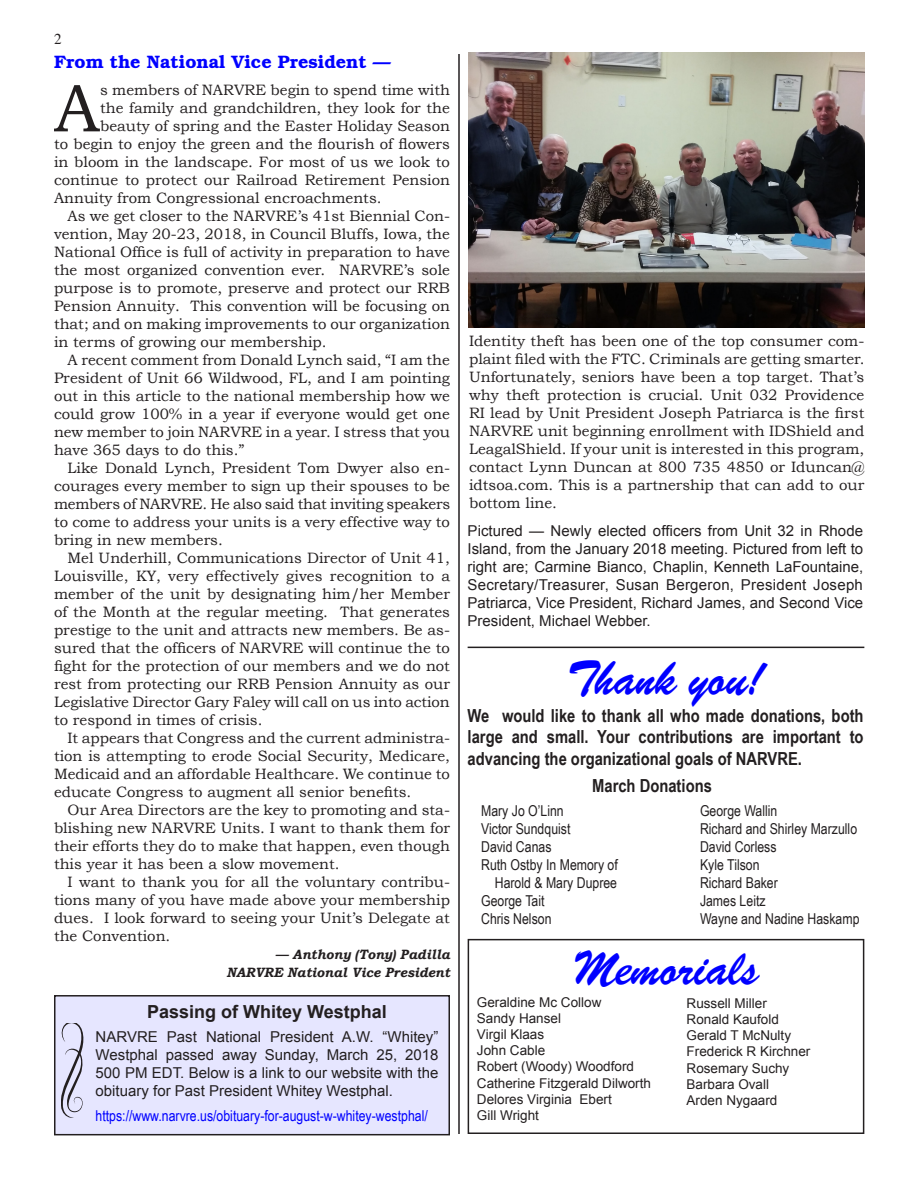
<style>
.page{position:relative;width:918px;height:1188px;background:#fff}
.page>*{position:absolute;margin:0;border:0;box-sizing:border-box;transform-origin:0 0}
.Plain_Text{font:67.8px "Bookman Old Style";color:#231f20}
.t1{font:48px "Brush Script";color:#00f}
.Plain_Text-2{font:700 18px/21.6px "Arial Narrow";color:#231f20;text-align:justify}
.Plain_Text-3{font:600 18px "Bookman";color:#00f}
.t2{font:700 18px "Arial";color:#231f20}
.Plain_Text-4{font:15px/18px "Bookman Old Style";color:#231f20;text-align:justify}
.Plain_Text-5{font:15px/18px "Arial";color:#231f20;text-align:justify}
.Plain_Text-6{font:15px "Arial Narrow";color:#231f20}
.t3{font:15px "Arial Narrow";color:#00f}
.t4{font:15px "Times";color:#231f20}
.Plain_Text-7{font:13.5px "Arial";color:#231f20}
.Default{font:italic 700 13.5px "Bookman Old Style";color:#231f20}
</style>
<div class="page">
<div style="left:55px;top:996px;width:394px;height:139px;background:#e6e6ff"></div>
<div style="left:54px;top:995px;width:396px;height:140px;border:2px solid #231f20"></div>
<svg style="left:61px;top:1023px;width:23px;height:95px"></svg>
<hr style="left:458px;top:54px;width:2px;height:1080px;background:#231f20">
<div style="left:468px;top:939px;width:396px;height:195px;border:2px solid #231f20"></div>
<hr style="left:468px;top:647px;width:396px;height:1px;background:#231f20">
<img style="left:468px;top:53px;width:396px;height:275px">
<p class="t4" style="left:54px;top:29px;width:9px">2</p>
<p class="Plain_Text-3" style="left:54px;top:51px;width:338px">From the National Vice President —</p>
<p class="Plain_Text" style="left:54px;top:69px;width:48px">A</p>
<p class="Plain_Text-4" style="left:100px;top:81px;width:351px">s members of NARVRE begin to spend time with</p>
<p class="Plain_Text-4" style="left:100px;top:99px;width:351px">the family and grandchildren, they look for the</p>
<p class="Plain_Text-4" style="left:100px;top:117px;width:351px">beauty of spring and the Easter Holiday Season</p>
<p class="Plain_Text-4" style="left:54px;top:135px;width:397px">to begin to enjoy the green and the flourish of flowers</p>
<p class="Plain_Text-4" style="left:54px;top:153px;width:398px">in bloom in the landscape. For most of us we look to</p>
<p class="Plain_Text-4" style="left:54px;top:171px;width:397px">continue to protect our Railroad Retirement Pension</p>
<p class="Plain_Text-4" style="left:54px;top:189px;width:329px">Annuity from Congressional encroachments.</p>
<p class="Plain_Text-4" style="left:54px;top:207px;width:398px;text-indent:14px">As we get closer to the NARVRE’s 41st Biennial Con&shy;vention, May 20-23, 2018, in Council Bluffs, Iowa, the National Office is full of activity in preparation to have the most organized convention ever. NARVRE’s sole purpose is to promote, preserve and protect our RRB Pension Annuity. This convention will be focusing on that; and on making improvements to our organization in terms of growing our membership.</p>
<p class="Plain_Text-4" style="left:54px;top:351px;width:398px;text-indent:14px">A recent comment from Donald Lynch said, “I am the President of Unit 66 Wildwood, FL, and I am pointing out in this article to the national membership how we could grow 100% in a year if everyone would get one new member to join NARVRE in a year. I stress that you have 365 days to do this.”</p>
<p class="Plain_Text-4" style="left:54px;top:459px;width:398px;text-indent:14px">Like Donald Lynch, President Tom Dwyer also en&shy;courages every member to sign up their spouses to be members of NARVRE. He also said that inviting speakers to come to address your units is a very effective way to bring in new members.</p>
<p class="Plain_Text-4" style="left:54px;top:549px;width:398px;text-indent:14px">Mel Underhill, Communications Director of Unit 41, Louisville, KY, very effectively gives recognition to a member of the unit by designating him/her Member of the Month at the regular meeting. That generates prestige to the unit and attracts new members. Be as&shy;sured that the officers of NARVRE will continue the to fight for the protection of our members and we do not rest from protecting our RRB Pension Annuity as our Legislative Director Gary Faley will call on us into action to respond in times of crisis.</p>
<p class="Plain_Text-4" style="left:54px;top:729px;width:398px;text-indent:14px">It appears that Congress and the current administra&shy;tion is attempting to erode Social Security, Medicare, Medicaid and an affordable Healthcare. We continue to educate Congress to augment all senior benefits.</p>
<p class="Plain_Text-4" style="left:54px;top:801px;width:398px;text-indent:14px">Our Area Directors are the key to promoting and sta&shy;blishing new NARVRE Units. I want to thank them for their efforts they do to make that happen, even though this year it has been a slow movement.</p>
<p class="Plain_Text-4" style="left:54px;top:873px;width:398px;text-indent:14px">I want to thank you for all the voluntary contribu&shy;tions many of you have made above your membership dues. I look forward to seeing your Unit’s Delegate at the Convention.</p>
<p class="Default" style="left:275px;top:947px;width:176px">— Anthony (Tony) Padilla</p>
<p class="Default" style="left:226px;top:965px;width:225px">NARVRE National Vice President</p>
<p class="t2" style="left:147px;top:999px;width:241px">Passing of Whitey Westphal</p>
<p class="Plain_Text-5" style="left:96px;top:1028px;width:344px">NARVRE Past National President A.W. “Whitey” Westphal passed away Sunday, March 25, 2018<br>500 PM EDT. Below is a link to our website with the obituary for Past President Whitey Westphal.</p>
<p class="t3" style="left:96px;top:1105px;width:334px">https://www.narvre.us/obituary-for-august-w-whitey-westphal/</p>
<p class="Plain_Text-4" style="left:469px;top:332px;width:397px">Identity theft has been one of the top consumer com&shy;plaint filed with the FTC. Criminals are getting smarter.<br>Unfortunately, seniors have been a top target. That’s why theft protection is crucial. Unit 032 Providence RI lead by Unit President Joseph Patriarca is the first NARVRE unit beginning enrollment with IDShield and LeagalShield. If your unit is interested in this program, contact Lynn Duncan at 800 735 4850 or Iduncan@ idtsoa.com. This is a partnership that can add to our bottom line.</p>
<p class="Plain_Text-5" style="left:468px;top:522px;width:397px">Pictured — Newly elected officers from Unit 32 in Rhode Island, from the January 2018 meeting. Pictured from left to right are; Carmine Bianco, Chaplin, Kenneth LaFountaine, Secretary/Treasurer, Susan Bergeron, President Joseph Patriarca, Vice President, Richard James, and Second Vice President, Michael Webber.</p>
<p class="t1" style="left:569px;top:648px;width:195px">Thank you!</p>
<p class="Plain_Text-2" style="left:468px;top:704px;width:397px">We would like to thank all who made donations, both large and small. Your contributions are important to advancing the organizational goals of NARVRE.</p>
<p class="Plain_Text-6" style="left:481px;top:800px;width:84px">Mary Jo O’Linn</p>
<p class="Plain_Text-6" style="left:481px;top:818px;width:91px">Victor Sundquist</p>
<p class="Plain_Text-6" style="left:481px;top:836px;width:72px">David Canas</p>
<p class="Plain_Text-6" style="left:481px;top:854px;width:138px">Ruth Ostby In Memory of</p>
<p class="Plain_Text-6" style="left:495px;top:872px;width:124px">Harold &amp; Mary Dupree</p>
<p class="Plain_Text-6" style="left:481px;top:890px;width:65px">George Tait</p>
<p class="Plain_Text-6" style="left:481px;top:908px;width:72px">Chris Nelson</p>
<p class="Plain_Text-2" style="left:592px;top:774px;width:121px">March Donations</p>
<p class="Plain_Text-6" style="left:700px;top:800px;width:79px">George Wallin</p>
<p class="Plain_Text-6" style="left:700px;top:818px;width:159px">Richard and Shirley Marzullo</p>
<p class="Plain_Text-6" style="left:700px;top:836px;width:78px">David Corless</p>
<p class="Plain_Text-6" style="left:700px;top:854px;width:61px">Kyle Tilson</p>
<p class="Plain_Text-6" style="left:700px;top:872px;width:79px">Richard Baker</p>
<p class="Plain_Text-6" style="left:700px;top:890px;width:67px">James Leitz</p>
<p class="Plain_Text-6" style="left:700px;top:908px;width:161px">Wayne and Nadine Haskamp</p>
<p class="t1" style="left:573px;top:938px;width:188px">Memorials</p>
<p class="Plain_Text-7" style="left:477px;top:993px;width:126px">Geraldine Mc Collow</p>
<p class="Plain_Text-7" style="left:477px;top:1009px;width:86px">Sandy Hansel</p>
<p class="Plain_Text-7" style="left:477px;top:1026px;width:69px">Virgil Klaas</p>
<p class="Plain_Text-7" style="left:477px;top:1042px;width:70px">John Cable</p>
<p class="Plain_Text-7" style="left:477px;top:1058px;width:159px">Robert (Woody) Woodford</p>
<p class="Plain_Text-7" style="left:477px;top:1074px;width:176px">Catherine Fitzgerald Dilworth</p>
<p class="Plain_Text-7" style="left:477px;top:1090px;width:136px">Delores Virginia Ebert</p>
<p class="Plain_Text-7" style="left:477px;top:1107px;width:64px">Gill Wright</p>
<p class="Plain_Text-7" style="left:687px;top:994px;width:82px">Russell Miller</p>
<p class="Plain_Text-7" style="left:687px;top:1010px;width:94px">Ronald Kaufold</p>
<p class="Plain_Text-7" style="left:687px;top:1027px;width:106px">Gerald T McNulty</p>
<p class="Plain_Text-7" style="left:687px;top:1043px;width:125px">Frederick R Kirchner</p>
<p class="Plain_Text-7" style="left:687px;top:1059px;width:104px">Rosemary Suchy</p>
<p class="Plain_Text-7" style="left:687px;top:1075px;width:84px">Barbara Ovall</p>
<p class="Plain_Text-7" style="left:687px;top:1091px;width:92px">Arden Nygaard</p>
</div>
